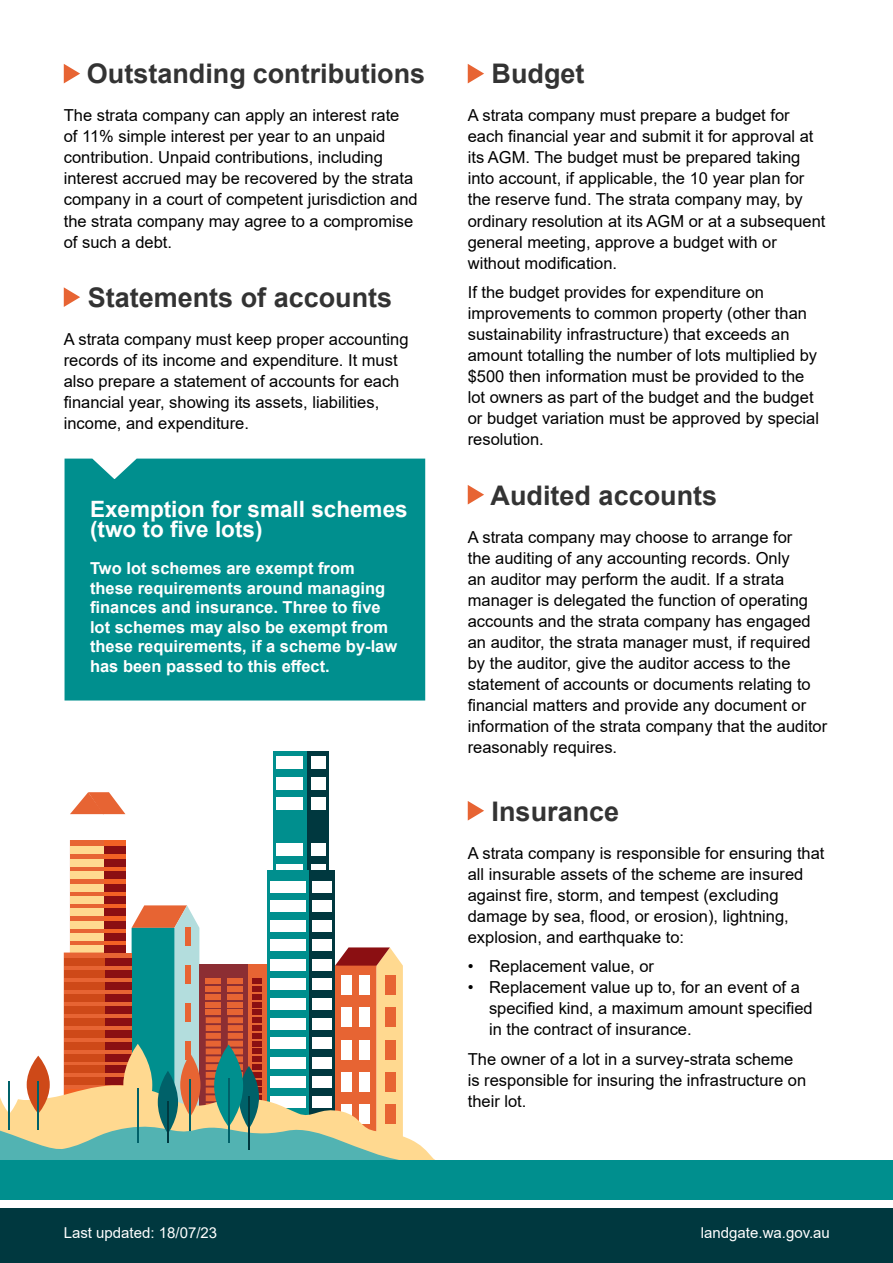
<style>
.page{position:relative;width:893px;height:1263px;background:#fff}
.page>*{position:absolute;margin:0;border:0;box-sizing:border-box;transform-origin:0 0}
.t1{font:700 27px "Arial";color:#333}
.t2{font:700 22.5px/21px "Arial";color:#fff}
.t3{font:16.5px/21px "Arial";color:#000}
.t4{font:700 16.5px/19.5px "Arial";color:#fff}
.t5{font:15px "Arial";color:#fff}
</style>
<div class="page">
<div style="left:0;top:1208px;width:893px;height:55px;background:#00383f"></div>
<svg style="left:0;top:752px;width:435px;height:408px"></svg>
<div style="left:276px;top:757px;width:27px;height:12px;background:#fff"></div>
<div style="left:276px;top:777px;width:27px;height:12px;background:#fff"></div>
<div style="left:276px;top:797px;width:27px;height:12px;background:#fff"></div>
<div style="left:311px;top:757px;width:14px;height:12px;background:#fff"></div>
<div style="left:311px;top:777px;width:14px;height:12px;background:#fff"></div>
<div style="left:311px;top:797px;width:14px;height:12px;background:#fff"></div>
<svg style="left:64px;top:64px;width:16px;height:19px"></svg>
<svg style="left:64px;top:287px;width:16px;height:20px"></svg>
<svg style="left:468px;top:64px;width:16px;height:19px"></svg>
<svg style="left:468px;top:485px;width:16px;height:19px"></svg>
<svg style="left:468px;top:801px;width:16px;height:19px"></svg>
<div style="left:64px;top:458px;width:362px;height:243px;background:#008f8e"></div>
<div style="left:0;top:1160px;width:893px;height:39px;background:#008f8e"></div>
<h1 class="t1" style="left:87px;top:55px;width:340px">Outstanding contributions</h1>
<p class="t3" style="left:64px;top:105px;width:355px">The strata company can apply an interest rate<br>of 11% simple interest per year to an unpaid contribution. Unpaid contributions, including interest accrued may be recovered by the strata company in a court of competent jurisdiction and the strata company may agree to a compromise of such a debt.</p>
<h1 class="t1" style="left:88px;top:278px;width:306px">Statements of accounts</h1>
<p class="t3" style="left:64px;top:329px;width:346px">A strata company must keep proper accounting records of its income and expenditure. It must also prepare a statement of accounts for each financial year, showing its assets, liabilities, income, and expenditure.</p>
<h2 class="t2" style="left:90px;top:498px;width:319px">Exemption for small schemes (two to five lots)</h2>
<p class="t4" style="left:90px;top:559px;width:309px">Two lot schemes are exempt from these requirements around managing finances and insurance. Three to five lot schemes may also be exempt from these requirements, if a scheme by-law has been passed to this effect.</p>
<h1 class="t1" style="left:492px;top:55px;width:94px">Budget</h1>
<p class="t3" style="left:468px;top:105px;width:359px">A strata company must prepare a budget for each financial year and submit it for approval at its AGM. The budget must be prepared taking into account, if applicable, the 10 year plan for the reserve fund. The strata company may, by ordinary resolution at its AGM or at a subsequent general meeting, approve a budget with or without modification.</p>
<p class="t3" style="left:468px;top:282px;width:353px">If the budget provides for expenditure on improvements to common property (other than sustainability infrastructure) that exceeds an amount totalling the number of lots multiplied by $500 then information must be provided to the lot owners as part of the budget and the budget or budget variation must be approved by special resolution.</p>
<h1 class="t1" style="left:491px;top:476px;width:228px">Audited accounts</h1>
<p class="t3" style="left:468px;top:526px;width:361px">A strata company may choose to arrange for<br>the auditing of any accounting records. Only<br>an auditor may perform the audit. If a strata manager is delegated the function of operating accounts and the strata company has engaged an auditor, the strata manager must, if required by the auditor, give the auditor access to the statement of accounts or documents relating to financial matters and provide any document or information of the strata company that the auditor reasonably requires.</p>
<h1 class="t1" style="left:492px;top:792px;width:129px">Insurance</h1>
<p class="t3" style="left:468px;top:842px;width:358px">A strata company is responsible for ensuring that all insurable assets of the scheme are insured against fire, storm, and tempest (excluding damage by sea, flood, or erosion), lightning, explosion, and earthquake to:</p>
<p class="t3" style="left:468px;top:956px;width:188px">• Replacement value, or</p>
<p class="t3" style="left:489px;top:977px;width:325px;text-indent:-21px">• Replacement value up to, for an event of a specified kind, a maximum amount specified in the contract of insurance.</p>
<p class="t3" style="left:468px;top:1048px;width:340px">The owner of a lot in a survey-strata scheme is responsible for insuring the infrastructure on their lot.</p>
<p class="t5" style="left:64px;top:1222px;width:155px">Last updated: 18/07/23</p>
<p class="t5" style="left:701px;top:1222px;width:130px">landgate.wa.gov.au</p>
</div>
